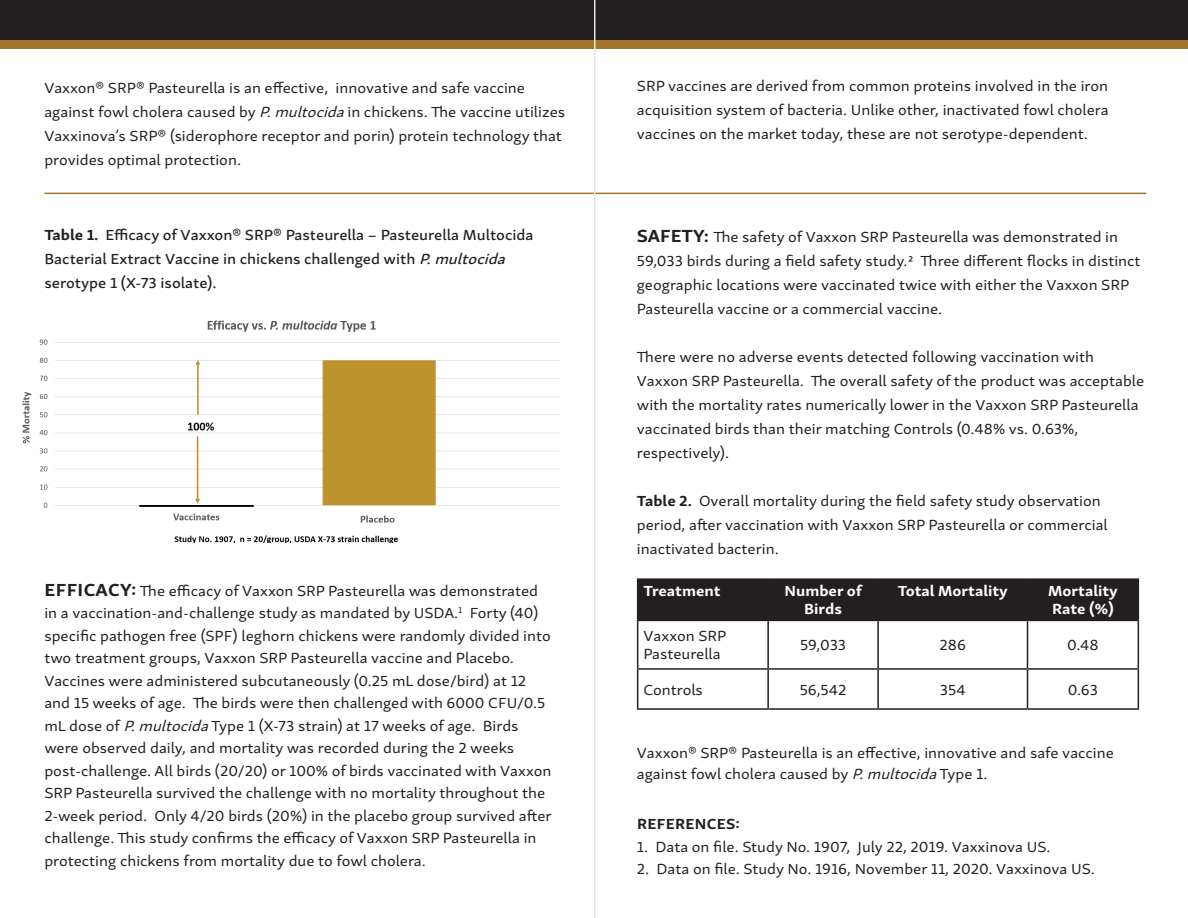
<style>
.page{position:relative;width:1188px;height:918px;background:#fff}
.page>*{position:absolute;margin:0;border:0;box-sizing:border-box;transform-origin:0 0}
.t1{font:15px/22.5px "Skolar Sans Latn Ex";color:#231f20}
.t2{font:15px/24px "Skolar Sans Latn Ex Me";color:#231f20}
.t3{font:700 15px/18px "Skolar Sans Latn Ex";color:#fff;text-align:center}
.t4{font:700 15px "Skolar Sans Latn Ex";letter-spacing:.02em;color:#231f20}
.s1{font-style:italic}
.s2{font-family:"Skolar Sans Latn Ex";font-weight:700}
.s3{font-weight:700;font-size:18px}
.s4{font-weight:700}
</style>
<div class="page">
<img style="left:22px;top:320px;width:538px;height:223px">
<div style="left:0;top:5px;width:1188px;height:43px;background:#a0752a"></div>
<div style="left:0;top:0;width:1188px;height:39px;background:#231f20"></div>
<hr style="left:44px;top:193px;width:1102px;height:1px;background:#a0752a">
<div style="left:638px;top:580px;width:500px;height:40px;background:#231f20"></div>
<hr style="left:637px;top:578px;width:131px;height:2px;background:#231f20">
<hr style="left:637px;top:580px;width:1px;height:40px;background:#231f20">
<hr style="left:768px;top:578px;width:110px;height:2px;background:#231f20">
<hr style="left:767px;top:580px;width:2px;height:40px;background:#231f20">
<hr style="left:878px;top:578px;width:150px;height:2px;background:#231f20">
<hr style="left:877px;top:580px;width:2px;height:40px;background:#231f20">
<hr style="left:1027px;top:578px;width:112px;height:2px;background:#231f20">
<hr style="left:1027px;top:580px;width:1px;height:40px;background:#231f20">
<hr style="left:1138px;top:580px;width:1px;height:40px;background:#231f20">
<hr style="left:637px;top:620px;width:131px;height:1px;background:#231f20">
<hr style="left:637px;top:621px;width:1px;height:47px;background:#231f20">
<hr style="left:768px;top:620px;width:110px;height:1px;background:#231f20">
<hr style="left:767px;top:621px;width:2px;height:47px;background:#231f20">
<hr style="left:878px;top:620px;width:150px;height:1px;background:#231f20">
<hr style="left:877px;top:621px;width:2px;height:47px;background:#231f20">
<hr style="left:1027px;top:620px;width:112px;height:1px;background:#231f20">
<hr style="left:1027px;top:621px;width:1px;height:47px;background:#231f20">
<hr style="left:1138px;top:621px;width:1px;height:47px;background:#231f20">
<hr style="left:637px;top:668px;width:131px;height:2px;background:#231f20">
<hr style="left:637px;top:670px;width:1px;height:38px;background:#231f20">
<hr style="left:768px;top:668px;width:110px;height:2px;background:#231f20">
<hr style="left:767px;top:670px;width:2px;height:38px;background:#231f20">
<hr style="left:878px;top:668px;width:150px;height:2px;background:#231f20">
<hr style="left:877px;top:670px;width:2px;height:38px;background:#231f20">
<hr style="left:1027px;top:668px;width:112px;height:2px;background:#231f20">
<hr style="left:1027px;top:670px;width:1px;height:38px;background:#231f20">
<hr style="left:1138px;top:670px;width:1px;height:38px;background:#231f20">
<hr style="left:637px;top:708px;width:131px;height:2px;background:#231f20">
<hr style="left:768px;top:708px;width:110px;height:2px;background:#231f20">
<hr style="left:878px;top:708px;width:150px;height:2px;background:#231f20">
<hr style="left:1027px;top:708px;width:112px;height:2px;background:#231f20">
<hr style="left:594px;top:0;width:2px;height:918px;background:#e6e7e9">
<p class="t1" style="left:44px;top:74px;width:522px;line-height:24px">Vaxxon® SRP® Pasteurella is an effective, innovative and safe vaccine against fowl cholera caused by <span class="s1">P.multocida</span>in chickens. The vaccine utilizes Vaxxinova’s SRP® (siderophore receptor and porin) protein technology that provides optimal protection.</p>
<p class="t1" style="left:637px;top:73px;width:473px;line-height:24px;text-align:justify">SRP vaccines are derived from common proteins involved in the iron acquisition system of bacteria. Unlike other, inactivated fowl cholera vaccines on the market today, these are not serotype-dependent.</p>
<p class="t2" style="left:44px;top:221px;width:491px"><span class="s2">Table 1.</span> Efficacy of Vaxxon® SRP® Pasteurella – Pasteurella Multocida<br>Bacterial Extract Vaccine in chickens challenged with <span class="s1">P.multocida </span>serotype 1 (X-73 isolate).</p>
<p class="t1" style="left:637px;top:224px;width:505px;line-height:24px"><span class="s3">SAFETY:</span> The safety of Vaxxon SRP Pasteurella was demonstrated in<br>59,033 birds during a field safety study.2 Three different flocks in distinct geographic locations were vaccinated twice with either the Vaxxon SRP</p>
<p class="t1" style="left:637px;top:297px;width:307px">Pasteurella vaccine or a commercial vaccine.</p>
<p class="t1" style="left:637px;top:344px;width:509px;line-height:24px">There were no adverse events detected following vaccination with Vaxxon SRP Pasteurella. The overall safety of the product was acceptable with the mortality rates numerically lower in the Vaxxon SRP Pasteurella vaccinated birds than their matching Controls (0.48% vs. 0.63%,</p>
<p class="t1" style="left:637px;top:441px;width:94px">respectively).</p>
<p class="t1" style="left:637px;top:489px;width:466px"><span class="s4">Table 2.</span> Overall mortality during the field safety study observation</p>
<p class="t1" style="left:637px;top:513px;width:472px">period, after vaccination with Vaxxon SRP Pasteurella or commercial</p>
<p class="t1" style="left:637px;top:537px;width:143px">inactivated bacterin.</p>
<p class="t3" style="left:644px;top:581px;width:79px">Treatment</p>
<p class="t3" style="left:785px;top:581px;width:79px">Number of<br>Birds</p>
<p class="t3" style="left:898px;top:581px;width:111px">Total Mortality</p>
<p class="t3" style="left:1048px;top:581px;width:71px;text-align:left">Mortality<br>Rate (%)</p>
<p class="t1" style="left:644px;top:624px;width:84px">Vaxxon SRP</p>
<p class="t1" style="left:644px;top:642px;width:79px">Pasteurella</p>
<p class="t1" style="left:44px;top:578px;width:508px"><span class="s3">EFFICACY:</span> The efficacy of Vaxxon SRP Pasteurella was demonstrated in a vaccination-and-challenge study as mandated by USDA.<sup>1</sup> Forty (40) specific pathogen free (SPF) leghorn chickens were randomly divided into two treatment groups, Vaxxon SRP Pasteurella vaccine and Placebo.</p>
<p class="t1" style="left:44px;top:668px;width:509px">Vaccines were administered subcutaneously (0.25 mL dose/bird) at 12 and 15 weeks of age. The birds were then challenged with 6000 CFU/0.5 mL dose of <span class="s1">P.multocida</span>Type 1 (X-73 strain) at 17 weeks of age. Birds were observed daily, and mortality was recorded during the 2 weeks post-challenge. All birds (20/20) or 100% of birds vaccinated with Vaxxon SRP Pasteurella survived the challenge with no mortality throughout the 2-week period. Only 4/20 birds (20%) in the placebo group survived after challenge. This study confirms the efficacy of Vaxxon SRP Pasteurella in protecting chickens from mortality due to fowl cholera.</p>
<p class="t1" style="left:800px;top:633px;width:48px">59,033</p>
<p class="t1" style="left:940px;top:633px;width:28px">286</p>
<p class="t1" style="left:1067px;top:633px;width:33px">0.48</p>
<p class="t1" style="left:644px;top:677px;width:61px">Controls</p>
<p class="t1" style="left:800px;top:677px;width:48px">56,542</p>
<p class="t1" style="left:940px;top:677px;width:27px">354</p>
<p class="t1" style="left:1068px;top:677px;width:32px">0.63</p>
<p class="t1" style="left:637px;top:741px;width:478px;line-height:21px">Vaxxon® SRP® Pasteurella is an effective, innovative and safe vaccine against fowl cholera caused by <span class="s1">P.multocida</span>Type 1.</p>
<p class="t4" style="left:637px;top:811px;width:104px">REFERENCES:</p>
<p class="t1" style="left:637px;top:834px;width:415px">1. Data on file. Study No. 1907, July 22, 2019. Vaxxinova US.</p>
<p class="t1" style="left:637px;top:856px;width:460px">2. Data on file. Study No. 1916, November 11, 2020. Vaxxinova US.</p>
</div>
